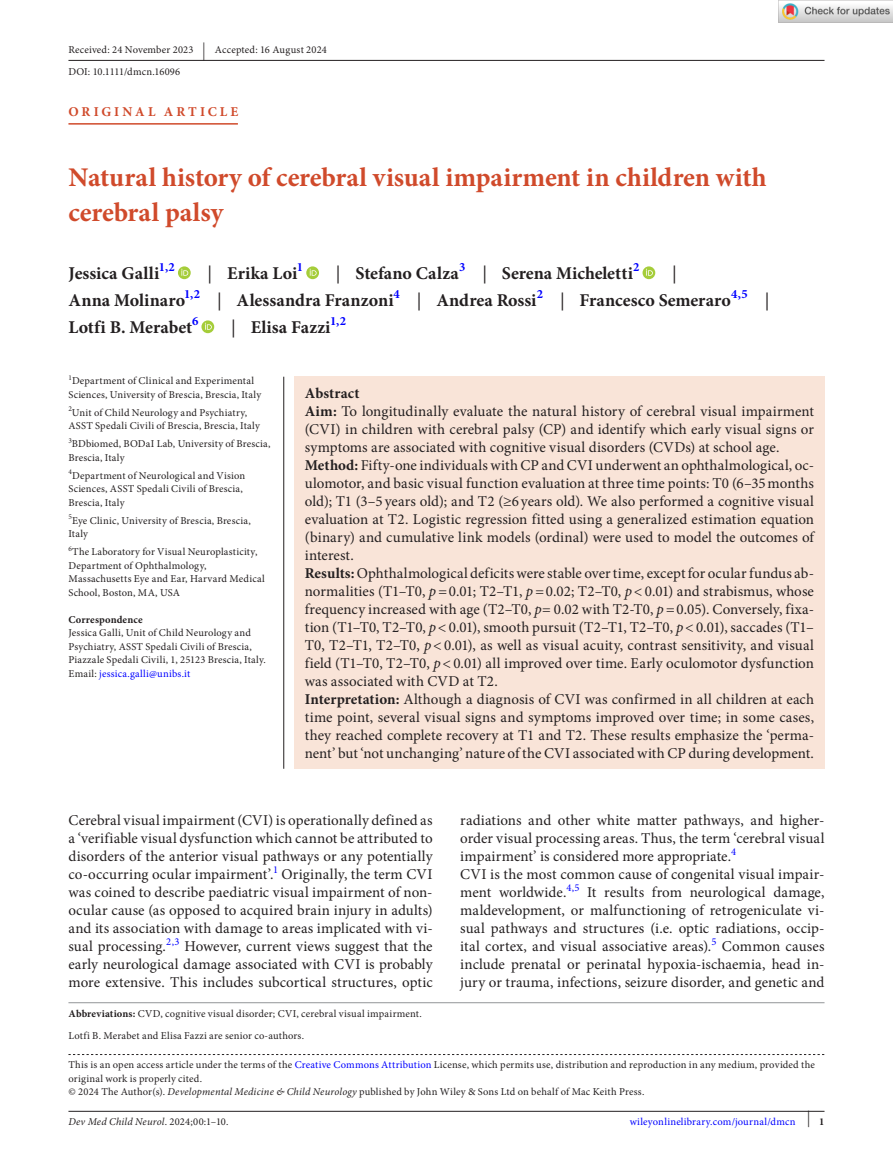
<style>
.page{position:relative;width:893px;height:1174px;background:#fff}
.page>*{position:absolute;margin:0;border:0;box-sizing:border-box;transform-origin:0 0}
.t1{font:700 27px/34.5px "Minion Pro";color:#d04a2b}
.t2{font:700 18px "Minion Pro";letter-spacing:.005em;color:#231f20}
.t3{font:18px "Minion Pro";color:#231f20}
.t4{font:15px/18px "Minion Pro";letter-spacing:.005em;color:#231f20;text-align:justify}
.t5{font:700 13.5px "Minion Pro";letter-spacing:.225em;color:#d04a2b}
.t6{font:700 12.6px "Minion Pro";color:#00f}
.t7{font:10.5px/13.5px "Minion Pro";letter-spacing:.02em;color:#231f20}
.t8{font:10.5px "Minion Pro";letter-spacing:.02em;color:#00f}
.t9{font:italic 10.5px "Minion Pro";letter-spacing:.015em;color:#231f20}
.t10{font:700 10.5px "Minion Pro";letter-spacing:.01em;color:#231f20}
.t11{font:7.35px "Minion Pro";color:#231f20}
.s1{font-size:18px}
.s2{font-weight:400}
.s3{color:#00f}
.s4{font-weight:700}
.s5{font-style:italic}
.s6{font-style:normal}
.s7{font-weight:700;color:#231f20}
</style>
<div class="page">
<hr style="left:68px;top:1111px;width:756px;height:1px;background:#231f20">
<hr style="left:68px;top:123px;width:170px;height:2px;background:#d04a2b">
<svg style="left:178px;top:266px;width:13px;height:13px"></svg>
<svg style="left:181px;top:269px;width:7px;height:7px"></svg>
<svg style="left:306px;top:266px;width:13px;height:13px"></svg>
<svg style="left:310px;top:269px;width:7px;height:7px"></svg>
<svg style="left:642px;top:266px;width:13px;height:13px"></svg>
<svg style="left:646px;top:269px;width:7px;height:7px"></svg>
<svg style="left:201px;top:320px;width:13px;height:13px"></svg>
<svg style="left:205px;top:323px;width:7px;height:7px"></svg>
<hr style="left:68px;top:60px;width:756px;height:1px;background:#231f20">
<svg style="left:68px;top:1054px;width:756px;height:1px"></svg>
<hr style="left:68px;top:1002px;width:756px;height:1px;background:#939598">
<div style="left:294px;top:377px;width:530px;height:391px;background:#f9e4d8"></div>
<hr style="left:283px;top:377px;width:1px;height:391px;background:#231f20">
<img style="left:779px;top:0;width:114px;height:23px">
<p class="t7" style="left:68px;top:39px;width:260px;line-height:21.9px">Received: 24 November 2023 <span class="s1">|</span> Accepted: 16 August 2024<br>DOI: 10.1111/dmcn.16096</p>
<p class="t5" style="left:69px;top:102px;width:171px">ORIGINAL ARTICLE</p>
<h1 class="t1" style="left:68px;top:160px;width:700px">Natural history of cerebral visual impairment in children with cerebral palsy</h1>
<p class="t2" style="left:68px;top:261px;width:92px">Jessica Galli</p>
<p class="t6" style="left:159px;top:258px;width:17px">1,2</p>
<p class="t2" style="left:208px;top:261px;width:91px"><span class="s2">|</span> Erika Loi</p>
<p class="t6" style="left:297px;top:258px;width:8px">1</p>
<p class="t2" style="left:336px;top:261px;width:124px"><span class="s2">|</span> Stefano Calza</p>
<p class="t6" style="left:459px;top:258px;width:8px">3</p>
<p class="t2" style="left:482px;top:261px;width:152px"><span class="s2">|</span> Serena Micheletti</p>
<p class="t6" style="left:633px;top:258px;width:8px">2</p>
<p class="t3" style="left:672px;top:261px;width:6px">|</p>
<p class="t2" style="left:68px;top:288px;width:118px">Anna Molinaro</p>
<p class="t6" style="left:184px;top:285px;width:17px">1,2</p>
<p class="t2" style="left:217px;top:288px;width:178px"><span class="s2">|</span> Alessandra Franzoni</p>
<p class="t6" style="left:394px;top:285px;width:8px">4</p>
<p class="t2" style="left:417px;top:288px;width:121px"><span class="s2">|</span> Andrea Rossi</p>
<p class="t6" style="left:537px;top:285px;width:8px">2</p>
<p class="t2" style="left:560px;top:288px;width:172px"><span class="s2">|</span> Francesco Semeraro</p>
<p class="t6" style="left:731px;top:285px;width:18px">4,5</p>
<p class="t3" style="left:765px;top:288px;width:6px">|</p>
<p class="t2" style="left:68px;top:315px;width:125px">Lotfi B. Merabet</p>
<p class="t6" style="left:192px;top:312px;width:8px">6</p>
<p class="t2" style="left:231px;top:315px;width:101px"><span class="s2">|</span> Elisa Fazzi</p>
<p class="t6" style="left:330px;top:312px;width:17px">1,2</p>
<p class="t11" style="left:68px;top:372px;width:5px">1</p>
<p class="t7" style="left:68px;top:374px;width:194px;text-align:center">Department of Clinical and Experimental<br>Sciences, University of Brescia, Brescia, Italy</p>
<p class="t11" style="left:68px;top:404px;width:5px">2</p>
<p class="t7" style="left:68px;top:406px;width:193px;text-indent:4px">Unit of Child Neurology and Psychiatry,<br>ASST Spedali Civili of Brescia, Brescia, Italy</p>
<p class="t11" style="left:68px;top:435px;width:5px">3</p>
<p class="t7" style="left:68px;top:437px;width:203px;text-indent:4px">BDbiomed, BODaI Lab, University of Brescia,<br>Brescia, Italy</p>
<p class="t11" style="left:68px;top:467px;width:5px">4</p>
<p class="t7" style="left:68px;top:469px;width:178px;text-indent:4px">Department of Neurological and Vision<br>Sciences, ASST Spedali Civili of Brescia,<br>Brescia, Italy</p>
<p class="t11" style="left:68px;top:512px;width:5px">5</p>
<p class="t7" style="left:68px;top:514px;width:184px;text-indent:4px">Eye Clinic, University of Brescia, Brescia,<br>Italy</p>
<p class="t11" style="left:68px;top:543px;width:5px">6</p>
<p class="t7" style="left:68px;top:545px;width:198px;text-indent:4px">The Laboratory for Visual Neuroplasticity, Department of Ophthalmology, Massachusetts Eye and Ear, Harvard Medical School, Boston, MA, USA</p>
<p class="t10" style="left:68px;top:612px;width:76px">Correspondence</p>
<p class="t7" style="left:68px;top:626px;width:199px">Jessica Galli, Unit of Child Neurology and Psychiatry, ASST Spedali Civili of Brescia, Piazzale Spedali Civili, 1, 25123 Brescia, Italy.<br>Email: <span class="s3">jessica.galli@unibs.it</span></p>
<p class="t4" style="left:305px;top:384px;width:511px;text-align:left"><span class="s4">Abstract<br>Aim:</span> To longitudinally evaluate the natural history of cerebral visual impairment (CVI) in children with cerebral palsy (CP) and identify which early visual signs or symptoms are associated with cognitive visual disorders (CVDs) at school age.<br><span class="s4">Method:</span> Fifty-one individuals with CP and CVI underwent an ophthalmological, oc&shy;ulomotor, and basic visual function evaluation at three time points: T0 (6–35months old); T1 (3–5 years old); and T2 (≥6 years old). We also performed a cognitive visual evaluation at T2. Logistic regression fitted using a generalized estimation equation (binary) and cumulative link models (ordinal) were used to model the outcomes of interest.<br><span class="s4">Results:</span> Ophthalmological deficits were stable over time, except for ocular fundus ab&shy;normalities (T1–T0, <span class="s5">p=</span>0.01; T2–T1, <span class="s5">p=</span>0.02; T2–T0, <span class="s5">p&lt;</span>0.01) and strabismus, whose frequency increased with age (T2–T0, <span class="s5">p</span>= 0.02 with T2-T0, <span class="s5">p=</span>0.05). Conversely, fixa&shy;tion (T1–T0, T2–T0, <span class="s5">p&lt;</span>0.01), smooth pursuit (T2–T1, T2–T0, <span class="s5">p&lt;</span>0.01), saccades (T1– T0, T2–T1, T2–T0, <span class="s5">p&lt;</span>0.01), as well as visual acuity, contrast sensitivity, and visual field (T1–T0, T2–T0, <span class="s5">p&lt;</span>0.01) all improved over time. Early oculomotor dysfunction was associated with CVD at T2.<br><span class="s4">Interpretation:</span> Although a diagnosis of CVI was confirmed in all children at each time point, several visual signs and symptoms improved over time; in some cases, they reached complete recovery at T1 and T2. These results emphasize the ‘perma&shy;nent’ but ‘not unchanging’ nature of the CVI associated with CP during development.</p>
<p class="t4" style="left:68px;top:811px;width:366px">Cerebral visual impairment (CVI) is operationally defined as a ‘verifiable visual dysfunction which cannot be attributed to disorders of the anterior visual pathways or any potentially co-occurring ocular impairment’.</p>
<p class="t8" style="left:273px;top:862px;width:7px">1</p>
<p class="t4" style="left:68px;top:865px;width:366px;text-indent:213px">Originally, the term CVI was coined to describe paediatric visual impairment of non&shy;ocular cause (as opposed to acquired brain injury in adults) and its association with damage to areas implicated with vi&shy;sual processing.</p>
<p class="t8" style="left:166px;top:934px;width:15px">2,3</p>
<p class="t4" style="left:68px;top:937px;width:366px;text-indent:116px">However, current views suggest that the early neurological damage associated with CVI is probably more extensive. This includes subcortical structures, optic</p>
<p class="t7" style="left:68px;top:1006px;width:355px"><span class="s4">Abbreviations:</span> CVD, cognitive visual disorder; CVI, cerebral visual impairment.</p>
<p class="t7" style="left:68px;top:1028px;width:237px">Lotfi B. Merabet and Elisa Fazzi are senior co-authors.</p>
<p class="t4" style="left:460px;top:811px;width:366px">radiations and other white matter pathways, and higher&shy;order visual processing areas. Thus, the term ‘cerebral visual impairment’ is considered more appropriate.</p>
<p class="t8" style="left:731px;top:844px;width:7px">4</p>
<p class="t4" style="left:460px;top:865px;width:366px">CVI is the most common cause of congenital visual impair&shy;ment worldwide.</p>
<p class="t8" style="left:566px;top:880px;width:15px">4,5</p>
<p class="t4" style="left:460px;top:883px;width:366px;text-indent:127px">It results from neurological damage, maldevelopment, or malfunctioning of retrogeniculate vi&shy;sual pathways and structures (i.e. optic radiations, occip&shy;ital cortex, and visual associative areas).</p>
<p class="t8" style="left:712px;top:934px;width:7px">5</p>
<p class="t4" style="left:460px;top:937px;width:366px;text-indent:262px">Common causes include prenatal or perinatal hypoxia-ischaemia, head in&shy;jury or trauma, infections, seizure disorder, and genetic and</p>
<p class="t7" style="left:68px;top:1058px;width:748px">This is an open access article under the terms of the <span class="s3">Creative Commons Attribution</span> License, which permits use, distribution and reproduction in any medium, provided the original work is properly cited.<br>© 2024 The Author(s). <span class="s5">Developmental Medicine &amp; Child Neurology</span> published by John Wiley &amp; Sons Ltd on behalf of Mac Keith Press.</p>
<p class="t9" style="left:68px;top:1114px;width:162px">Dev Med Child Neurol<span class="s6">. 2024;00:1–10.</span></p>
<p class="t8" style="left:630px;top:1114px;width:196px">wileyonlinelibrary.com/journal/dmcn <sup>|</sup> <span class="s7">1</span></p>
</div>
